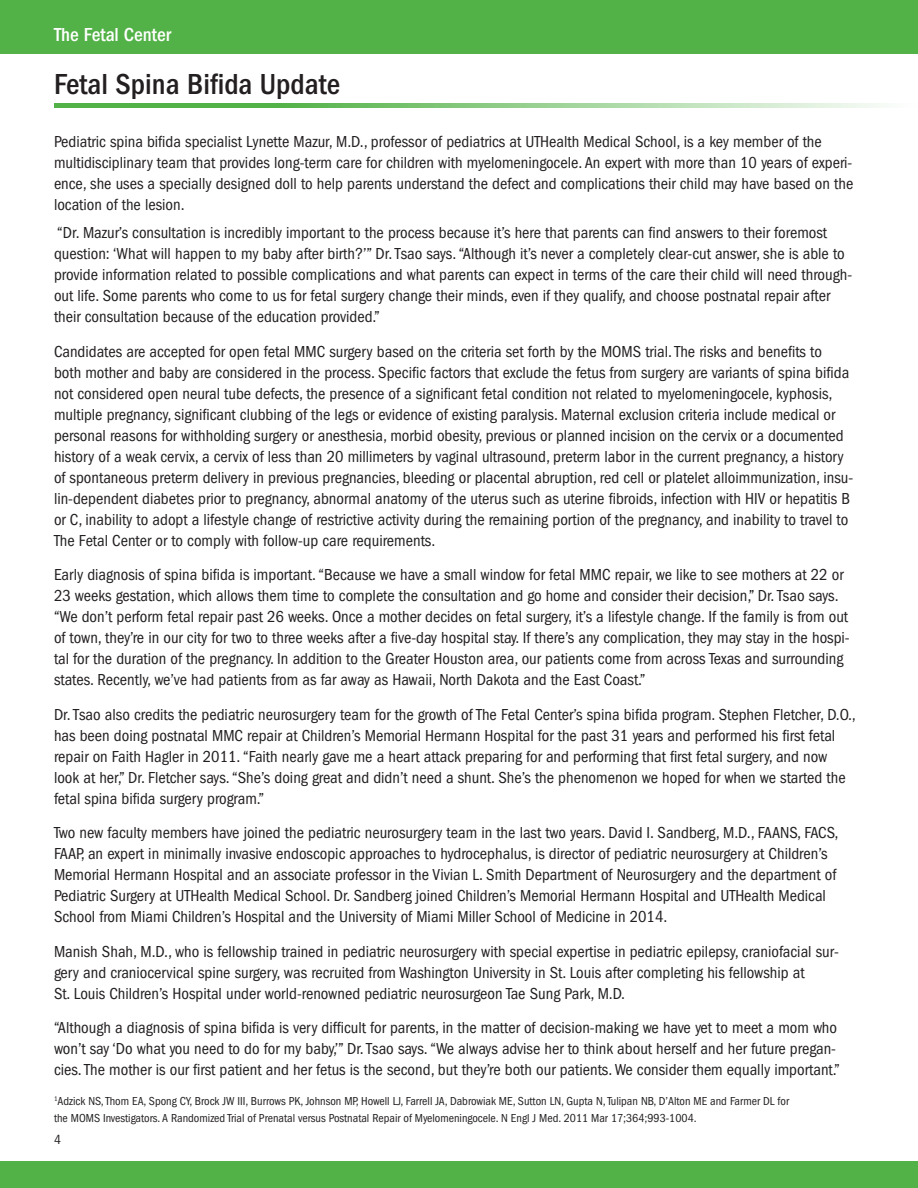
<style>
.page{position:relative;width:918px;height:1188px;background:#fff}
.page>*{position:absolute;margin:0;border:0;box-sizing:border-box;transform-origin:0 0}
.t1{font:500 condensed 30px "Franklin Gothic";color:#231f20}
.t2{font:500 condensed 19.5px "Franklin Gothic";color:#fff}
.t3{font:condensed 16.5px/21px "Franklin Gothic";color:#231f20}
.t4{font:condensed 13.5px "Franklin Gothic";color:#231f20}
.t5{font:condensed 12px "Franklin Gothic";color:#231f20}
</style>
<div class="page">
<div style="left:0;top:0;width:918px;height:54px;background:#53b247"></div>
<svg style="left:54px;top:104px;width:827px;height:4px;background:#8ecc86"></svg>
<div style="left:0;top:1161px;width:918px;height:27px;background:#53b247"></div>
<p class="t2" style="left:54px;top:24px;width:119px">The Fetal Center</p>
<p class="t1" style="left:54px;top:67px;width:288px">Fetal Spina Bifida Update</p>
<p class="t3" style="left:54px;top:132px;width:801px">Pediatric spina bifida specialist Lynette Mazur, M.D., professor of pediatrics at UTHealth Medical School, is a key member of the multidisciplinary team that provides long-term care for children with myelomeningocele. An expert with more than 10 years of experi&shy;ence, she uses a specially designed doll to help parents understand the defect and complications their child may have based on the location of the lesion.</p>
<p class="t3" style="left:54px;top:222px;width:800px">“Dr. Mazur’s consultation is incredibly important to the process because it’s here that parents can find answers to their foremost question: ‘What will happen to my baby after birth?’” Dr. Tsao says. “Although it’s never a completely clear-cut answer, she is able to provide information related to possible complications and what parents can expect in terms of the care their child will need through&shy;out life. Some parents who come to us for fetal surgery change their minds, even if they qualify, and choose postnatal repair after their consultation because of the education provided.”</p>
<p class="t3" style="left:54px;top:341px;width:801px">Candidates are accepted for open fetal MMC surgery based on the criteria set forth by the MOMS trial. The risks and benefits to both mother and baby are considered in the process. Specific factors that exclude the fetus from surgery are variants of spina bifida not considered open neural tube defects, the presence of a significant fetal condition not related to myelomeningocele, kyphosis, multiple pregnancy, significant clubbing of the legs or evidence of existing paralysis. Maternal exclusion criteria include medical or personal reasons for withholding surgery or anesthesia, morbid obesity, previous or planned incision on the cervix or a documented history of a weak cervix, a cervix of less than 20 millimeters by vaginal ultrasound, preterm labor in the current pregnancy, a history of spontaneous preterm delivery in previous pregnancies, bleeding or placental abruption, red cell or platelet alloimmunization, insu&shy;lin-dependent diabetes prior to pregnancy, abnormal anatomy of the uterus such as uterine fibroids, infection with HIV or hepatitis B or C, inability to adopt a lifestyle change of restrictive activity during the remaining portion of the pregnancy, and inability to travel to The Fetal Center or to comply with follow-up care requirements.</p>
<p class="t3" style="left:54px;top:564px;width:797px">Early diagnosis of spina bifida is important. “Because we have a small window for fetal MMC repair, we like to see mothers at 22 or 23 weeks gestation, which allows them time to complete the consultation and go home and consider their decision,” Dr. Tsao says. “We don’t perform fetal repair past 26 weeks. Once a mother decides on fetal surgery, it’s a lifestyle change. If the family is from out of town, they’re in our city for two to three weeks after a five-day hospital stay. If there’s any complication, they may stay in the hospi&shy;tal for the duration of the pregnancy. In addition to the Greater Houston area, our patients come from across Texas and surrounding states. Recently, we’ve had patients from as far away as Hawaii, North Dakota and the East Coast.”</p>
<p class="t3" style="left:54px;top:704px;width:803px">Dr. Tsao also credits the pediatric neurosurgery team for the growth of The Fetal Center’s spina bifida program. Stephen Fletcher, D.O., has been doing postnatal MMC repair at Children’s Memorial Hermann Hospital for the past 31 years and performed his first fetal repair on Faith Hagler in 2011. “Faith nearly gave me a heart attack preparing for and performing that first fetal surgery, and now look at her,” Dr. Fletcher says. “She’s doing great and didn’t need a shunt. She’s the phenomenon we hoped for when we started the fetal spina bifida surgery program.”</p>
<p class="t3" style="left:54px;top:822px;width:786px">Two new faculty members have joined the pediatric neurosurgery team in the last two years. David I. Sandberg, M.D., FAANS, FACS, FAAP, an expert in minimally invasive endoscopic approaches to hydrocephalus, is director of pediatric neurosurgery at Children’s Memorial Hermann Hospital and an associate professor in the Vivian L. Smith Department of Neurosurgery and the department of Pediatric Surgery at UTHealth Medical School. Dr. Sandberg joined Children’s Memorial Hermann Hospital and UTHealth Medical School from Miami Children’s Hospital and the University of Miami Miller School of Medicine in 2014.</p>
<p class="t3" style="left:54px;top:941px;width:786px">Manish Shah, M.D., who is fellowship trained in pediatric neurosurgery with special expertise in pediatric epilepsy, craniofacial sur&shy;gery and craniocervical spine surgery, was recruited from Washington University in St. Louis after completing his fellowship at<br>St. Louis Children’s Hospital under world-renowned pediatric neurosurgeon Tae Sung Park, M.D.</p>
<p class="t3" style="left:54px;top:1017px;width:787px">“Although a diagnosis of spina bifida is very difficult for parents, in the matter of decision-making we have yet to meet a mom who won’t say ‘Do what you need to do for my baby,’” Dr. Tsao says. “We always advise her to think about herself and her future pregan&shy;cies. The mother is our first patient and her fetus is the second, but they’re both our patients. We consider them equally important.”</p>
<p class="t5" style="left:54px;top:1094px;width:737px"><sup>1</sup>Adzick NS, Thom EA, Spong CY, Brock JW III, Burrows PK, Johnson MP, Howell LJ, Farrell JA, Dabrowiak ME, Sutton LN, Gupta N, Tulipan NB, D’Alton ME and Farmer DL for</p>
<p class="t5" style="left:54px;top:1111px;width:644px">the MOMS Investigators. A Randomized Trial of Prenatal versus Postnatal Repair of Myelomeningocele. N Engl J Med. 2011 Mar 17;364;993-1004.</p>
<p class="t4" style="left:54px;top:1132px;width:8px">4</p>
</div>
